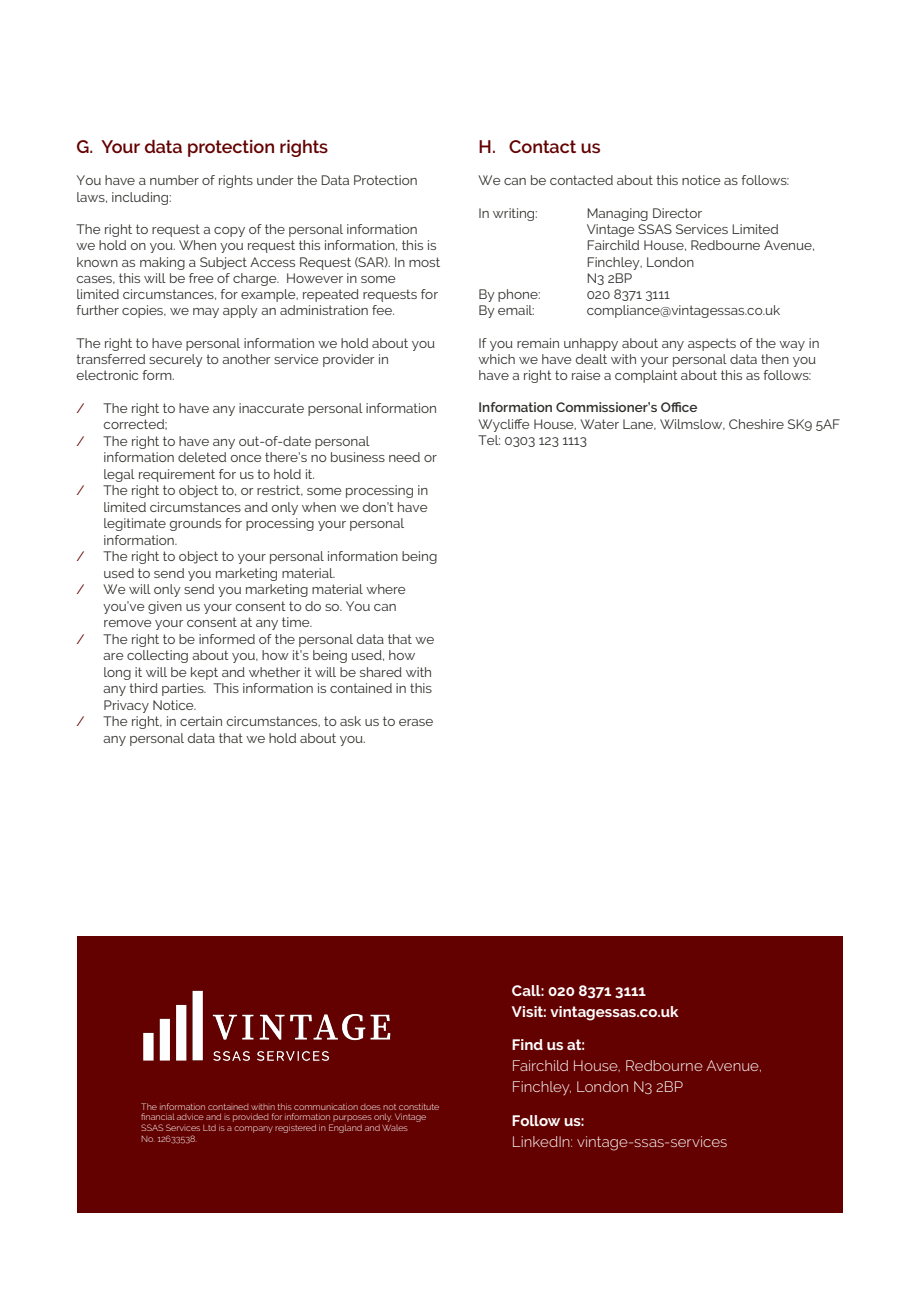
<style>
.page{position:relative;width:919px;height:1289px;background:#fff}
.page>*{position:absolute;margin:0;border:0;box-sizing:border-box;transform-origin:0 0}
.t1{font:600 18px "Raleway";color:#630000}
.t2{font:300 15px/21px "Raleway";letter-spacing:.005em;color:#fff}
.t3{font:700 15px/21px "Raleway";letter-spacing:.005em;color:#fff}
.t4{font:13.5px/16.2px "Raleway";color:#2e2e2b}
.t5{font:600 13.5px "Raleway";color:#2e2e2b}
.t6{font:13.5px "Raleway";color:#630000}
.t7{font:300 9px/10.8px "Raleway";color:#fff}
</style>
<div class="page">
<div style="left:77px;top:935px;width:765px;height:277px;background:#630000"></div>
<img style="left:143px;top:990px;width:248px;height:71px">
<h1 class="t1" style="left:77px;top:136px;width:253px">G. Your data protection rights</h1>
<p class="t4" style="left:77px;top:172px;width:342px">You have a number of rights under the Data Protection laws, including:</p>
<p class="t4" style="left:77px;top:221px;width:365px">The right to request a copy of the personal information<br>we hold on you. When you request this information, this is known as making a Subject Access Request (SAR). In most cases, this will be free of charge. However in some limited circumstances, for example, repeated requests for further copies, we may apply an administration fee.</p>
<p class="t4" style="left:77px;top:334px;width:360px">The right to have personal information we hold about you transferred securely to another service provider in electronic form.</p>
<p class="t6" style="left:77px;top:400px;width:10px">/</p>
<p class="t4" style="left:104px;top:399px;width:335px">The right to have any inaccurate personal information corrected;</p>
<p class="t6" style="left:77px;top:433px;width:10px">/</p>
<p class="t4" style="left:104px;top:432px;width:334px">The right to have any out-of-date personal information deleted once there’s no business need or legal requirement for us to hold it.</p>
<p class="t6" style="left:77px;top:482px;width:10px">/</p>
<p class="t4" style="left:104px;top:482px;width:326px">The right to object to, or restrict, some processing in limited circumstances and only when we don’t have legitimate grounds for processing your personal information.</p>
<p class="t6" style="left:77px;top:548px;width:10px">/</p>
<p class="t4" style="left:104px;top:548px;width:335px">The right to object to your personal information being used to send you marketing material.</p>
<p class="t6" style="left:77px;top:581px;width:10px">/</p>
<p class="t4" style="left:104px;top:581px;width:304px">We will only send you marketing material where you’ve given us your consent to do so. You can remove your consent at any time.</p>
<p class="t6" style="left:77px;top:631px;width:10px">/</p>
<p class="t4" style="left:104px;top:630px;width:332px">The right to be informed of the personal data that we are collecting about you, how it’s being used, how long it will be kept and whether it will be shared with any third parties. This information is contained in this Privacy Notice.</p>
<p class="t6" style="left:77px;top:713px;width:10px">/</p>
<p class="t4" style="left:104px;top:713px;width:331px">The right, in certain circumstances, to ask us to erase any personal data that we hold about you.</p>
<h1 class="t1" style="left:478px;top:136px;width:124px">H. Contact us</h1>
<p class="t4" style="left:478px;top:172px;width:312px">We can be contacted about this notice as follows:</p>
<p class="t4" style="left:478px;top:205px;width:61px">In writing:</p>
<p class="t4" style="left:586px;top:205px;width:230px">Managing Director<br>Vintage SSAS Services Limited<br>Fairchild House, Redbourne Avenue,<br>Finchley, London<br>N3 2BP</p>
<p class="t4" style="left:478px;top:286px;width:63px">By phone:</p>
<p class="t4" style="left:586px;top:286px;width:85px">020 8371 3111</p>
<p class="t4" style="left:478px;top:302px;width:58px">By email:</p>
<p class="t4" style="left:586px;top:302px;width:195px">compliance@vintagessas.co.uk</p>
<p class="t4" style="left:478px;top:334px;width:342px">If you remain unhappy about any aspects of the way in which we have dealt with your personal data then you have a right to raise a complaint about this as follows:</p>
<p class="t5" style="left:478px;top:400px;width:220px">Information Commissioner’s Office</p>
<p class="t4" style="left:478px;top:415px;width:363px">Wycliffe House, Water Lane, Wilmslow, Cheshire SK9 5AF<br>Tel: 0303 123 1113</p>
<p class="t7" style="left:141px;top:1100px;width:300px">The information contained within this communication does not constitute financial advice and is provided for information purposes only. Vintage SSAS Services Ltd is a company registered in England and Wales<br>No. 12633538.</p>
<p class="t3" style="left:512px;top:979px;width:168px">Call: 020 8371 3111<br>Visit: vintagessas.co.uk</p>
<p class="t3" style="left:512px;top:1034px;width:75px">Find us at:</p>
<p class="t2" style="left:512px;top:1055px;width:252px">Fairchild House, Redbourne Avenue,<br>Finchley, London N3 2BP</p>
<p class="t3" style="left:512px;top:1110px;width:74px">Follow us:</p>
<p class="t2" style="left:512px;top:1131px;width:217px">LinkedIn: vintage-ssas-services</p>
</div>
